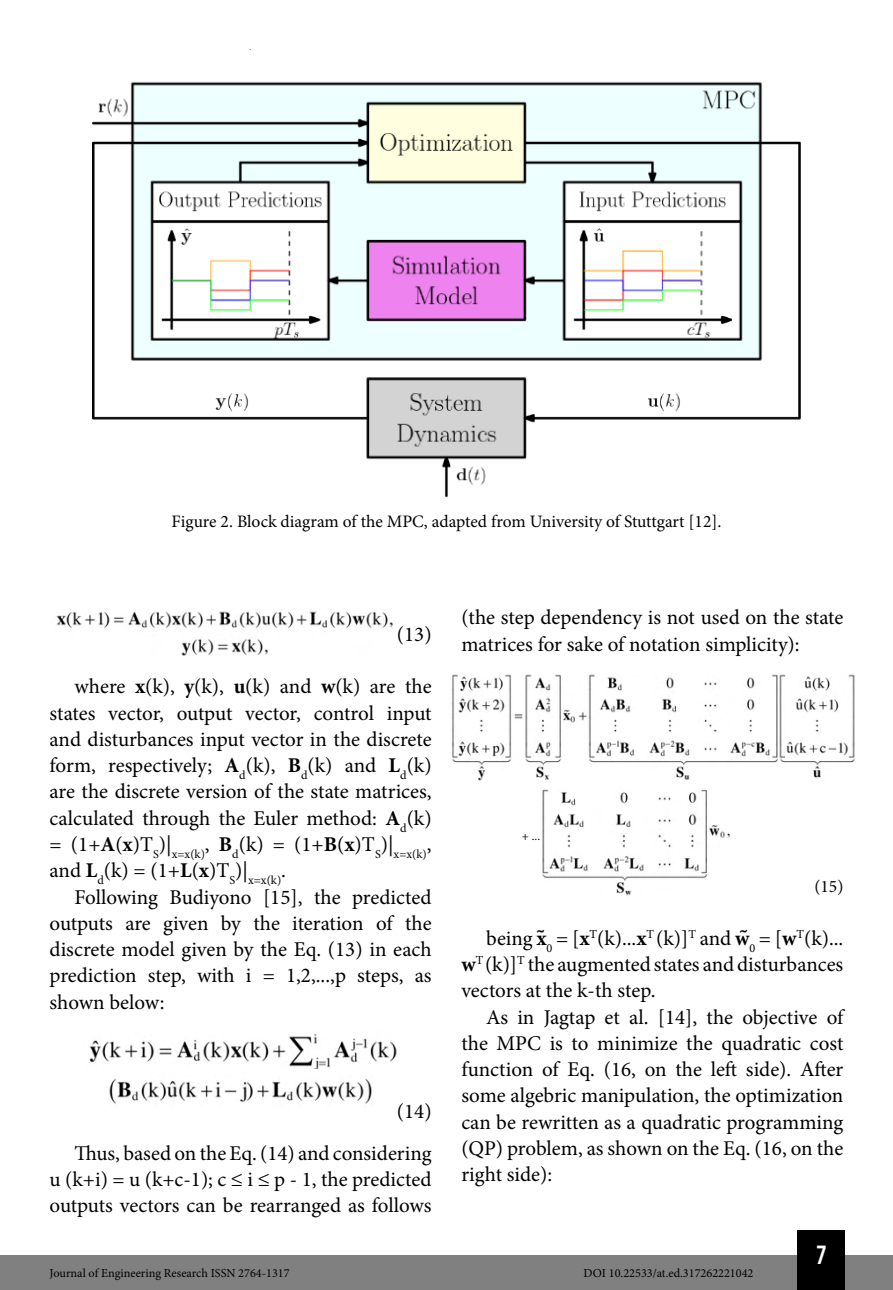
<style>
.page{position:relative;width:893px;height:1290px;background:#fff}
.page>*{position:absolute;margin:0;border:0;box-sizing:border-box;transform-origin:0 0}
.t1{font:26.25px "Bebas Kai";color:#fff}
.Texto_1{font:21px/26.2px "Minion Pro";color:#000;text-align:justify}
.imagens_graf_tab{font:21px "Minion Pro";color:#000}
.Info_Imagem{font:17.5px "Minion Pro";color:#000}
.imagens_graf_tab-2{font:17.5px "Minion Pro";color:#000}
.imagens_graf_tab-3{font:12.25px "Minion Pro";color:#000}
.s1{font-weight:700}
.s2{color:#060606}
.s3{font-family:"Helvetica"}
</style>
<div class="page">
<div style="left:0;top:1255px;width:893px;height:35px;background:#808080"></div>
<div style="left:797px;top:1230px;width:48px;height:60px;background:#000"></div>
<img style="left:92px;top:50px;width:709px;height:447px">
<img style="left:56px;top:611px;width:336px;height:44px">
<img style="left:89px;top:1033px;width:308px;height:36px">
<img style="left:109px;top:1079px;width:263px;height:25px">
<img style="left:452px;top:674px;width:403px;height:107px">
<img style="left:542px;top:789px;width:188px;height:107px">
<p class="Info_Imagem" style="left:172px;top:510px;width:551px">Figure 2. Block diagram of the MPC, adapted from University of Stuttgart [12].</p>
<p class="imagens_graf_tab" style="left:397px;top:620px;width:36px">(13)</p>
<p class="Texto_1" style="left:50px;top:674px;width:384px;text-indent:25px">where <span class="s1">x</span>(k), <span class="s1">y</span>(k), <span class="s1">u</span>(k) and <span class="s1">w</span>(k) are the states vector, output vector, control input and disturbances input vector in the discrete form, respectively; <span class="s1">A</span><sub>d</sub>(k), <span class="s1">B</span><sub>d</sub>(k) and <span class="s1">L</span><sub>d</sub>(k) are the discrete version of the state matrices, calculated through the Euler method: <span class="s1">A</span><sub>d</sub>(k) = (1+<span class="s1">A</span>(<span class="s1">x</span>)T<sub>S</sub>)|<sub>x=x(k)</sub>, <span class="s1">B</span><sub>d</sub>(k) = (1+<span class="s1">B</span>(<span class="s1">x</span>)T<sub>S</sub>)|<sub>x=x(k)</sub>, and <span class="s1">L</span><sub>d</sub>(k) = (1+<span class="s1">L</span>(<span class="s1">x</span>)T<sub>S</sub>)|<sub>x=x(k)</sub>.</p>
<p class="Texto_1" style="left:50px;top:884px;width:384px;text-indent:25px">Following Budiyono [15]<span class="s2">,</span> the predicted outputs are given by the iteration of the discrete model given by the Eq. (13) in each prediction step, with i = 1,2,...,p steps, as shown below:</p>
<p class="Texto_1" style="left:397px;top:1098px;width:36px">(14)</p>
<p class="Texto_1" style="left:50px;top:1140px;width:384px;text-indent:25px">Thus, based on the Eq. (14) and considering u (k+i) = u (k+c-1); c ≤ i ≤ p - 1, the predicted outputs vectors can be rearranged as follows</p>
<p class="Texto_1" style="left:461px;top:604px;width:383px">(the step dependency is not used on the state matrices for sake of notation simplicity):</p>
<p class="imagens_graf_tab-3" style="left:522px;top:828px;width:20px">+ ...</p>
<p class="imagens_graf_tab-2" style="left:814px;top:875px;width:30px">(15)</p>
<p class="Texto_1" style="left:461px;top:925px;width:383px;text-indent:25px">being <span class="s1">x</span><span class="s3">̃</span><sub>0</sub> = [<span class="s1">x</span><sup>T</sup>(k)...<span class="s1">x</span><sup>T</sup> (k)]<sup>T</sup> and <span class="s1">w</span><span class="s3">̃</span><sub>0</sub> = [<span class="s1">w</span><sup>T</sup>(k)... <span class="s1">w</span><sup>T</sup> (k)]<sup>T</sup> the augmented states and disturbances vectors at the k-th step.</p>
<p class="Texto_1" style="left:461px;top:1004px;width:383px;text-indent:25px">As in Jagtap et al. [14], the objective of the MPC is to minimize the quadratic cost function of Eq. (16, on the left side). After some algebric manipulation, the optimization can be rewritten as a quadratic programming (QP) problem, as shown on the Eq. (16, on the right side):</p>
<p class="t1" style="left:817px;top:1241px;width:11px">7</p>
<p class="imagens_graf_tab-3" style="left:50px;top:1265px;width:242px">Journal of Engineering Research ISSN 2764-1317</p>
<p class="imagens_graf_tab-3" style="left:584px;top:1265px;width:171px">DOI 10.22533/at.ed.317262221042</p>
</div>
